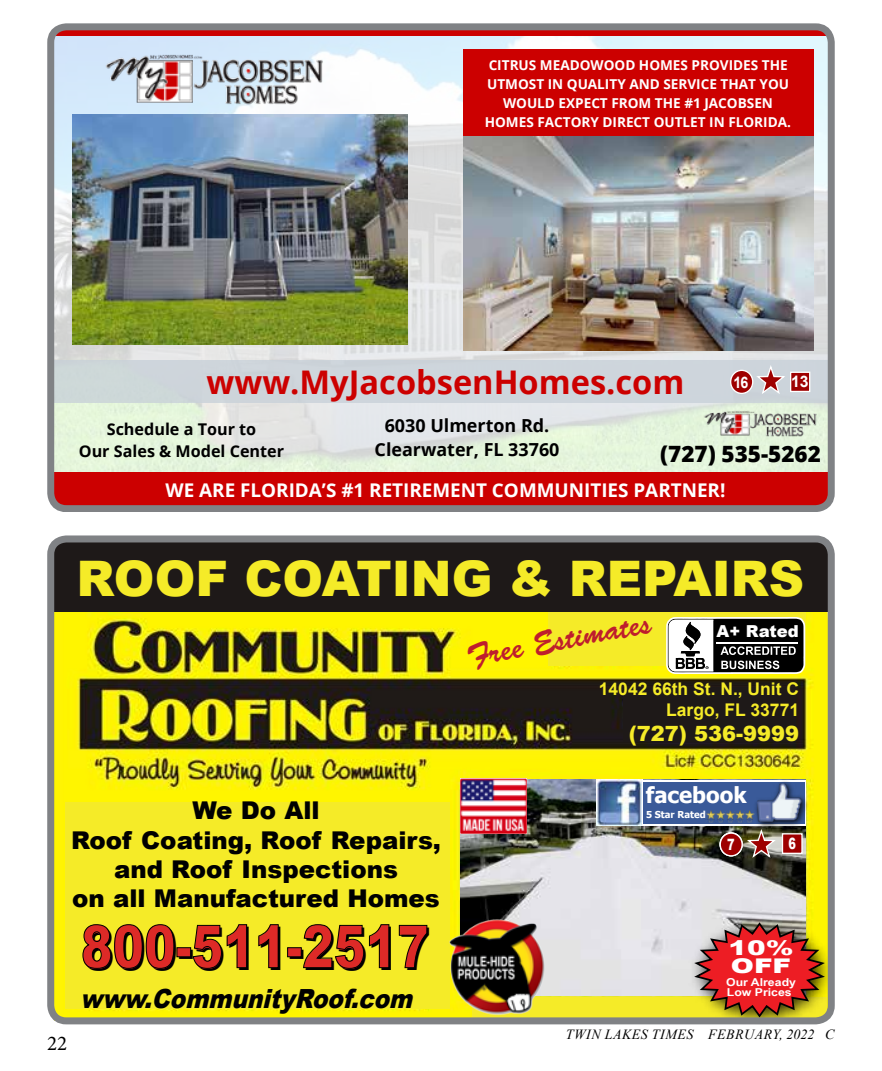
<style>
.page{position:relative;width:882px;height:1071px;background:#fff}
.page>*{position:absolute;margin:0;border:0;box-sizing:border-box;transform-origin:0 0}
.t1{font:900 58.98px "Arial";color:#000;scale:.8 1}
.t2{font:900 49px "Arial";color:#f5eb28}
.t3{font:700 32.55px "Open Sans";color:#c00}
.t4{font:32.38px "Banty S Normal";color:#be1e2d}
.t5{font:italic 900 26.43px "Arial";color:#000;scale:.88 1}
.t6{font:900 24.5px/29.4px "Arial";color:#000;text-align:center}
.t7{font:800 22.4px "Open Sans";color:#000}
.t8{font:700 22.05px "Tahoma";color:#fff}
.t9{font:900 21px "Arial";color:#f5eb28}
.t10{font:21px "Minion Pro";color:#000}
.t11{font:900 20.3px/18px "Arial";color:#fff;scale:1.37 1}
.t12{font:700 18.9px "Open Sans";color:#fff}
.t13{font:700 18.03px/24.3px "Open Sans";color:#000;text-align:center}
.t14{font:700 17.5px/21px "Arial";color:#f5eb28;text-align:right}
.t15{font:900 16.45px "Arial";color:#fff}
.t16{font:700 16.1px/22.1px "Open Sans";color:#000;text-align:center}
.t17{font:700 15.92px "Arial";color:#fff;scale:.89 1}
.t18{font:700 15.92px "Arial";color:#fff}
.t19{font:900 15.58px "Arial";color:#fff;scale:.72 1}
.t20{font:italic 14px "Times New Roman";letter-spacing:.035em;color:#000}
.t21{font:700 13.65px/19.1px "Open Sans";color:#fff;text-align:center}
.t22{font:700 10.85px/9.8px "Arial Narrow";color:#fff;scale:1.37 1}
.t23{font:700 9.62px "Tahoma";color:#fff}
</style>
<div class="page">
<img style="left:55px;top:611px;width:772px;height:414px">
<div style="left:549px;top:611px;width:257px;height:55px;background:#f5eb28"></div>
<div style="left:623px;top:688px;width:173px;height:54px;background:#1e1918"></div>
<div style="left:65px;top:802px;width:385px;height:206px;background:#f5eb28"></div>
<div style="left:472px;top:998px;width:355px;height:21px;background:#f5eb28"></div>
<div style="left:54px;top:542px;width:774px;height:69px;background:#1e1918"></div>
<svg style="left:82px;top:924px;width:93px;height:45px"></svg>
<div style="left:177px;top:947px;width:14px;height:10px;border:1px solid #000"></div>
<svg style="left:192px;top:924px;width:56px;height:45px"></svg>
<svg style="left:258px;top:924px;width:21px;height:45px"></svg>
<div style="left:287px;top:947px;width:15px;height:10px;border:1px solid #000"></div>
<svg style="left:303px;top:924px;width:87px;height:45px"></svg>
<svg style="left:398px;top:925px;width:30px;height:44px"></svg>
<img style="left:460px;top:780px;width:346px;height:215px">
<img style="left:681px;top:909px;width:146px;height:115px">
<svg style="left:689px;top:920px;width:138px;height:96px;background:#cb5f3c"></svg>
<img style="left:460px;top:779px;width:67px;height:54px">
<div style="left:47px;top:536px;width:788px;height:488px;border:7px solid #808285;border-radius:16px"></div>
<img style="left:446px;top:916px;width:103px;height:101px">
<svg style="left:664px;top:614px;width:144px;height:62px;background:#76755a"></svg>
<hr style="left:717px;top:642px;width:81px;height:1px;background:#fff">
<img style="left:597px;top:780px;width:45px;height:45px">
<svg style="left:642px;top:780px;width:109px;height:45px"></svg>
<div style="left:643px;top:782px;width:161px;height:41px;background:#3a5a99"></div>
<img style="left:706px;top:810px;width:45px;height:12px">
<img style="left:751px;top:777px;width:59px;height:55px">
<img style="left:758px;top:784px;width:44px;height:37px">
<svg style="left:745px;top:829px;width:33px;height:30px"></svg>
<div style="left:719px;top:832px;width:24px;height:24px;border:1px solid #fff;border-radius:50%"></div>
<div style="left:783px;top:834px;width:19px;height:19px;background:#9e0000"></div>
<div style="left:782px;top:833px;width:21px;height:21px;border:1px solid #fff"></div>
<div style="left:720px;top:832px;width:23px;height:24px;border:1px solid #fff;border-radius:50%"></div>
<div style="left:720px;top:833px;width:22px;height:23px;background:#9e0000;border-radius:50%"></div>
<div style="left:720px;top:832px;width:23px;height:25px;border:1px solid #fff;border-radius:50%"></div>
<img style="left:55px;top:36px;width:772px;height:437px">
<img style="left:72px;top:114px;width:335px;height:230px">
<div style="left:463px;top:50px;width:351px;height:87px;background:#c00"></div>
<div style="left:51px;top:360px;width:780px;height:43px;background:#ced5dc"></div>
<div style="left:51px;top:473px;width:780px;height:36px;background:#c00"></div>
<img style="left:704px;top:408px;width:113px;height:30px">
<img style="left:101px;top:50px;width:226px;height:58px">
<div style="left:51px;top:29px;width:780px;height:7px;background:#c00"></div>
<img style="left:463px;top:137px;width:351px;height:213px">
<div style="left:47px;top:24px;width:788px;height:488px;border:7px solid #808285;border-radius:16px"></div>
<div style="left:791px;top:372px;width:19px;height:19px;background:#9e0000"></div>
<div style="left:790px;top:372px;width:20px;height:20px;border:1px solid #fff"></div>
<div style="left:731px;top:370px;width:22px;height:23px;background:#9e0000;border-radius:50%"></div>
<div style="left:730px;top:370px;width:23px;height:24px;border:1px solid #fff;border-radius:50%"></div>
<svg style="left:757px;top:365px;width:28px;height:29px"></svg>
<p class="t21" style="left:485px;top:55px;width:308px">CITRUS MEADOWOOD HOMES PROVIDES THE UTMOST IN QUALITY AND SERVICE THAT YOU WOULD EXPECT FROM THE #1 JACOBSEN HOMES FACTORY DIRECT OUTLET IN FLORIDA.</p>
<h3 class="t3" style="left:207px;top:359px;width:479px">www.MyJacobsenHomes.com</h3>
<p class="t16" style="left:79px;top:418px;width:207px">Schedule a Tour to<br>Our Sales &amp; Model Center</p>
<p class="t17" style="left:734px;top:371px;width:18px">16</p>
<p class="t18" style="left:791px;top:371px;width:19px">13</p>
<h3 class="t13" style="left:375px;top:413px;width:186px">6030 Ulmerton Rd.<br>Clearwater, FL 33760</h3>
<h3 class="t12" style="left:166px;top:477px;width:561px">WE ARE FLORIDA’S #1 RETIREMENT COMMUNITIES PARTNER!</h3>
<h3 class="t7" style="left:660px;top:437px;width:162px">(727) 535-5262</h3>
<h2 class="t2" style="left:77px;top:543px;width:729px">ROOF COATING &amp; REPAIRS</h2>
<h3 class="t4" style="left:465px;top:630px;width:187px;rotate:-10deg">Free Estimates</h3>
<p class="t15" style="left:717px;top:619px;width:84px">A+ Rated</p>
<h3 class="t6" style="left:71px;top:795px;width:372px">We Do All<br>Roof Coating, Roof Repairs, and Roof Inspections<br>on all Manufactured Homes</h3>
<h1 class="t1" style="left:83px;top:906px;width:436px">800-511-2517</h1>
<h3 class="t10" style="left:47px;top:1029px;width:22px">22</h3>
<h3 class="t5" style="left:80px;top:980px;width:388px">www.CommunityRoof.com</h3>
<p class="t14" style="left:599px;top:679px;width:202px">14042 66th St. N., Unit C<br>Largo, FL 33771</p>
<h3 class="t9" style="left:629px;top:718px;width:172px">(727) 536-9999</h3>
<h3 class="t8" style="left:646px;top:779px;width:102px">facebook</h3>
<p class="t23" style="left:646px;top:808px;width:61px">5 Star Rated</p>
<p class="t19" style="left:727px;top:833px;width:12px">67</p>
<p class="t19" style="left:788px;top:832px;width:12px">6</p>
<h3 class="t11" style="left:729px;top:938px;width:49px">10%<br>OFF</h3>
<p class="t22" style="left:726px;top:977px;width:53px">Our Already<br>Low Prices</p>
<p class="t20" style="left:566px;top:1024px;width:270px">TWIN LAKES TIMES FEBRUARY, 2022 C</p>
</div>
